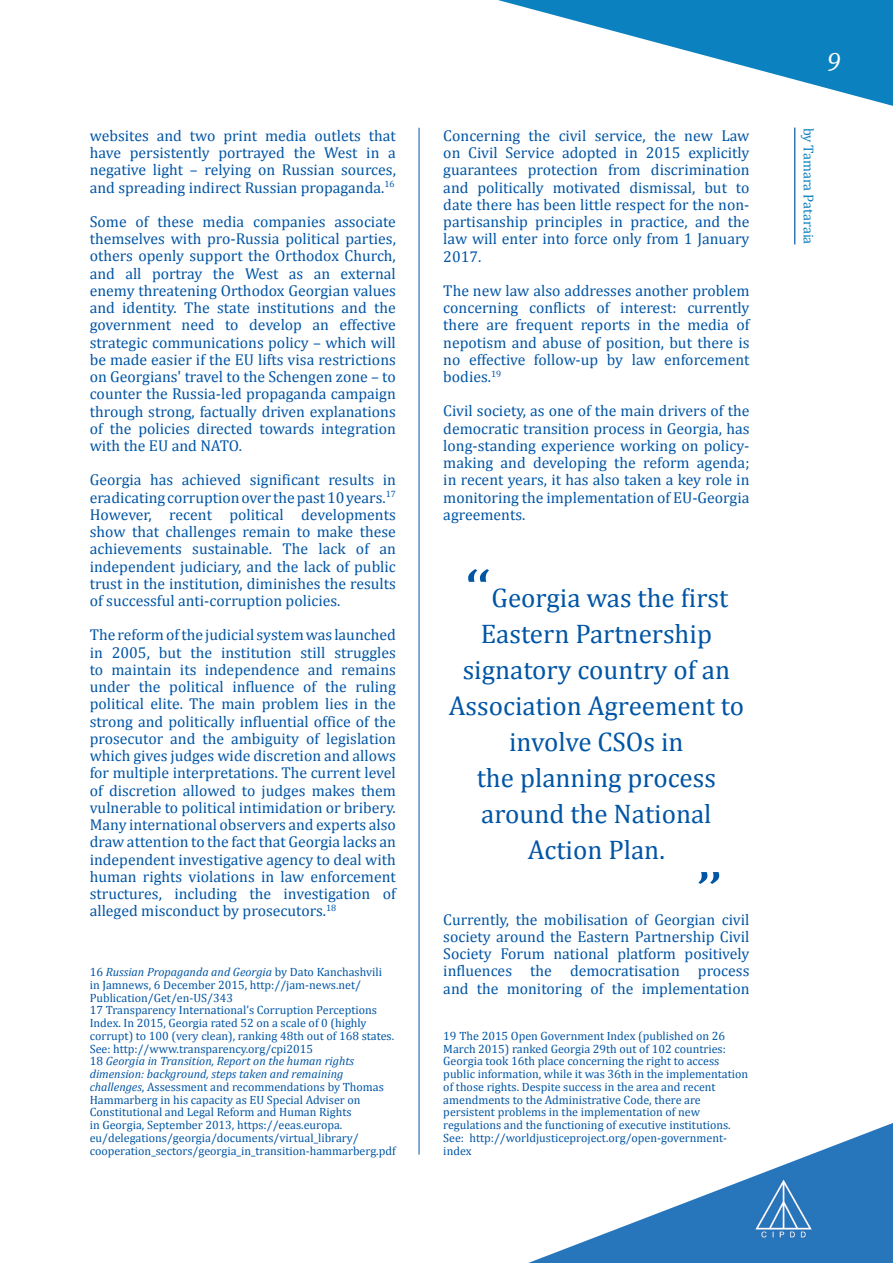
<style>
.page{position:relative;width:893px;height:1263px;background:#fff}
.page>*{position:absolute;margin:0;border:0;box-sizing:border-box;transform-origin:0 0}
.body_text{font:50.4px "Cambria";color:#0155a5;scale:1.43 1}
.body_text-2{font:27px/36px "Cambria";color:#0155a5;text-align:center}
.t1{font:italic 27px "Cambria";color:#fff}
.Body_text{font:15.75px/17.2px "Cambria";color:#0155a5;text-align:justify}
.t2{font:14.25px "Cambria";color:#0b81c0}
.footnote{font:12px/12.8px "Cambria";color:#0155a5}
.s1{font-style:italic}
.s2{font-size:54px}
</style>
<div class="page">
<svg style="left:528px;top:1123px;width:365px;height:140px"></svg>
<hr style="left:419px;top:128px;width:1px;height:1026px;background:#0155a5">
<hr style="left:794px;top:128px;width:1px;height:116px;background:#0155a5">
<img style="left:752px;top:1178px;width:62px;height:62px">
<svg style="left:498px;top:0;width:395px;height:106px"></svg>
<p class="Body_text" style="left:90px;top:127px;width:308px">websites and two print media outlets that have persistently portrayed the West in a negative light – relying on Russian sources, and spreading indirect Russian propaganda.<sup>16</sup></p>
<p class="Body_text" style="left:90px;top:213px;width:308px">Some of these media companies associate themselves with pro-Russia political parties, others openly support the Orthodox Church, and all portray the West as an external enemy threatening Orthodox Georgian values and identity. The state institutions and the government need to develop an effective strategic communications policy – which will be made easier if the EU lifts visa restrictions on Georgians' travel to the Schengen zone – to counter the Russia-led propaganda campaign through strong, factually driven explanations of the policies directed towards integration with the EU and NATO.</p>
<p class="Body_text" style="left:90px;top:471px;width:308px">Georgia has achieved significant results in eradicating corruption over the past 10 years.<sup>17<br></sup>However, recent political developments show that challenges remain to make these achievements sustainable. The lack of an independent judiciary, and the lack of public trust in the institution, diminishes the results of successful anti-corruption policies.</p>
<p class="Body_text" style="left:90px;top:626px;width:308px">The reform of the judicial system was launched in 2005, but the institution still struggles to maintain its independence and remains under the political influence of the ruling political elite. The main problem lies in the strong and politically influential office of the prosecutor and the ambiguity of legislation which gives judges wide discretion and allows for multiple interpretations. The current level of discretion allowed to judges makes them vulnerable to political intimidation or bribery.<br>Many international observers and experts also draw attention to the fact that Georgia lacks an independent investigative agency to deal with human rights violations in law enforcement structures, including the investigation of alleged misconduct by prosecutors.<sup>18</sup></p>
<p class="footnote" style="left:90px;top:965px;width:294px">16 <span class="s1">Russian Propaganda and Georgia</span> by Dato Kanchashvili in Jamnews, 6 December 2015, http://jam-news.net/<br>Publication/Get/en-US/343</p>
<p class="footnote" style="left:90px;top:1004px;width:306px">17 Transparency International’s Corruption Perceptions Index. In 2015, Georgia rated 52 on a scale of 0 (highly corrupt) to 100 (very clean), ranking 48th out of 168 states.<br>See: http://www.transparency.org/cpi2015</p>
<p class="footnote" style="left:90px;top:1055px;width:307px">18 <span class="s1">Georgia in Transition, Report on the human rights dimension: background, steps taken and remaining challenges</span>, Assessment and recommendations by Thomas Hammarberg in his capacity as EU Special Adviser on Constitutional and Legal Reform and Human Rights<br>in Georgia, September 2013, https://eeas.europa. eu/delegations/georgia/documents/virtual_library/ cooperation_sectors/georgia_in_transition-hammarberg.pdf</p>
<p class="Body_text" style="left:443px;top:127px;width:308px">Concerning the civil service, the new Law on Civil Service adopted in 2015 explicitly guarantees protection from discrimination and politically motivated dismissal, but to date there has been little respect for the non&shy;partisanship principles in practice, and the law will enter into force only from 1 January 2017.</p>
<p class="Body_text" style="left:443px;top:282px;width:308px">The new law also addresses another problem concerning conflicts of interest: currently there are frequent reports in the media of nepotism and abuse of position, but there is no effective follow-up by law enforcement bodies.<sup>19</sup></p>
<p class="Body_text" style="left:443px;top:402px;width:308px">Civil society, as one of the main drivers of the democratic transition process in Georgia, has long-standing experience working on policy&shy;making and developing the reform agenda; in recent years, it has also taken a key role in monitoring the implementation of EU-Georgia agreements.</p>
<p class="body_text-2" style="left:449px;top:580px;width:297px"><span class="s2">“</span>Georgia was the first<br>Eastern Partnership signatory country of an<br>Association Agreement to involve CSOs in</p>
<p class="body_text-2" style="left:477px;top:760px;width:241px">the planning process around the National<br>Action Plan.</p>
<p class="body_text" style="left:696px;top:860px;width:20px">”</p>
<p class="Body_text" style="left:443px;top:910px;width:308px">Currently, the mobilisation of Georgian civil society around the Eastern Partnership Civil Society Forum national platform positively influences the democratisation process and the monitoring of the implementation</p>
<p class="footnote" style="left:443px;top:1029px;width:306px">19 The 2015 Open Government Index (published on 26<br>March 2015) ranked Georgia 29th out of 102 countries:<br>Georgia took 16th place concerning the right to access public information, while it was 36th in the implementation of those rights. Despite success in the area and recent amendments to the Administrative Code, there are persistent problems in the implementation of new regulations and the functioning of executive institutions.<br>See: http://worldjusticeproject.org/open-government&shy;index</p>
<h2 class="t1" style="left:826px;top:43px;width:16px">9</h2>
<p class="t2" style="left:817px;top:128px;width:118px;rotate:90deg">by Tamara Pataraia</p>
</div>
